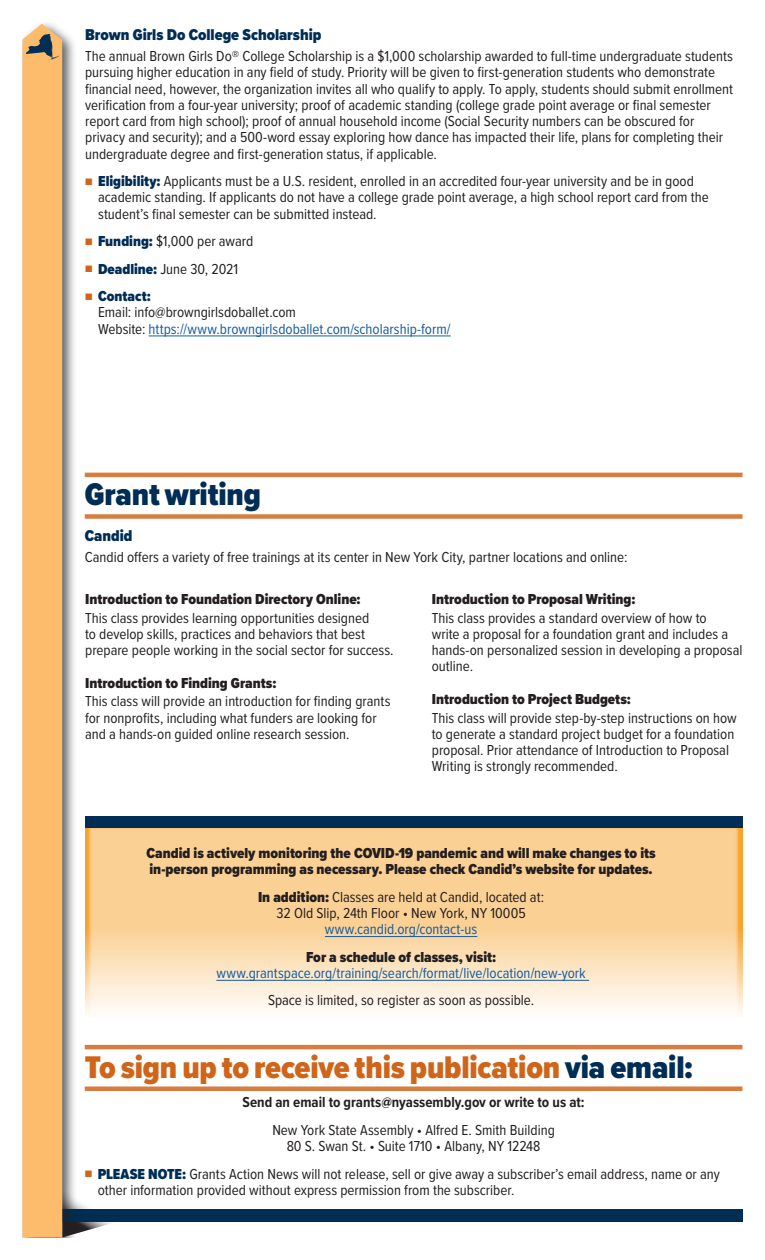
<style>
.page{position:relative;width:765px;height:1260px;background:#fff}
.page>*{position:absolute;margin:0;border:0;box-sizing:border-box;transform-origin:0 0}
.t1{font:900 32.5px "Proxima Nova Cond";letter-spacing:-.005em;color:#d06419}
.t2{font:900 32.5px "Proxima Nova Cond";letter-spacing:-.005em;color:#002d55}
.t3{font:900 16.25px "Proxima Nova Cond";color:#002d55}
.t4{font:15px/16.2px "Proxima Nova Cond";color:#231f20}
.t5{font:900 15px/16.2px "Proxima Nova Cond";color:#231f20}
.t6{font:15px/16.2px "Proxima Nova Cond";color:#175d9e}
.t7{font:700 15px "Proxima Nova Cond";color:#231f20}
.s1{font-size:11.25px;color:#d06419}
.s2{font-weight:900;color:#002d55}
.s3{color:#231f20}
.s4{font-weight:900}
.s5{color:#002d55}
</style>
<div class="page">
<svg style="left:77px;top:1201px;width:43px;height:33px"></svg>
<div style="left:37px;top:1210px;width:705px;height:12px;background:#002d55"></div>
<div style="left:22px;top:22px;width:55px;height:1216px;background:#231f20;opacity:.75"></div>
<svg style="left:22px;top:24px;width:40px;height:1213px;background:#f8bd71"></svg>
<svg style="left:41px;top:34px;width:9px;height:4px"></svg>
<div style="left:85px;top:823px;width:657px;height:196px;background:linear-gradient(to right,#fefefe,#fefefe)"></div>
<div style="left:87px;top:825px;width:653px;height:191px;background:#fff;opacity:.5"></div>
<div style="left:85px;top:816px;width:657px;height:12px;background:#002d55"></div>
<hr style="left:85px;top:473px;width:658px;height:4px;background:#d97d3e">
<div style="left:85px;top:514px;width:658px;height:5px;background:#d97d3e"></div>
<hr style="left:85px;top:1045px;width:658px;height:4px;background:#d97d3e">
<hr style="left:85px;top:1087px;width:658px;height:4px;background:#d97d3e">
<hr style="left:325px;top:936px;width:152px;height:1px;background:#175d9e">
<hr style="left:216px;top:980px;width:373px;height:1px;background:#175d9e">
<hr style="left:149px;top:336px;width:302px;height:1px;background:#175d9e">
<p class="t3" style="left:85px;top:23px;width:238px">Brown Girls Do College Scholarship</p>
<p class="t4" style="left:85px;top:47px;width:649px">The annual Brown Girls Do® College Scholarship is a $1,000 scholarship awarded to full-time undergraduate students pursuing higher education in any field of study. Priority will be given to first-generation students who demonstrate financial need, however, the organization invites all who qualify to apply. To apply, students should submit enrollment verification from a four-year university; proof of academic standing (college grade point average or final semester report card from high school); proof of annual household income (Social Security numbers can be obscured for privacy and security); and a 500-word essay exploring how dance has impacted their life, plans for completing their undergraduate degree and first-generation status, if applicable.</p>
<p class="t4" style="left:98px;top:172px;width:612px;text-indent:-13px"><span class="s1">■</span> <span class="s2">Eligibility:</span> Applicants must be a U.S. resident, enrolled in an accredited four-year university and be in good academic standing. If applicants do not have a college grade point average, a high school report card from the student’s final semester can be submitted instead.</p>
<p class="t4" style="left:85px;top:232px;width:170px"><span class="s1">■</span> <span class="s2">Funding:</span> $1,000 per award</p>
<p class="t4" style="left:85px;top:260px;width:155px"><span class="s1">■</span> <span class="s2">Deadline:</span> June 30, 2021</p>
<p class="t6" style="left:98px;top:287px;width:354px;text-indent:-13px"><span class="s1">■</span> <span class="s2">Contact:<br></span><span class="s3">Email: info@browngirlsdoballet.com<br>Website:</span> https://www.browngirlsdoballet.com/scholarship-form/</p>
<h1 class="t2" style="left:85px;top:471px;width:178px">Grant writing</h1>
<p class="t3" style="left:85px;top:524px;width:49px">Candid</p>
<p class="t4" style="left:85px;top:548px;width:544px">Candid offers a variety of free trainings at its center in New York City, partner locations and online:</p>
<p class="t5" style="left:85px;top:591px;width:277px">Introduction to Foundation Directory Online:</p>
<p class="t4" style="left:85px;top:609px;width:310px">This class provides learning opportunities designed<br>to develop skills, practices and behaviors that best prepare people working in the social sector for success.</p>
<p class="t5" style="left:85px;top:675px;width:193px">Introduction to Finding Grants:</p>
<p class="t4" style="left:85px;top:693px;width:307px">This class will provide an introduction for finding grants for nonprofits, including what funders are looking for and a hands-on guided online research session.</p>
<p class="t5" style="left:432px;top:591px;width:205px">Introduction to Proposal Writing:</p>
<p class="t4" style="left:432px;top:609px;width:312px">This class provides a standard overview of how to<br>write a proposal for a foundation grant and includes a hands-on personalized session in developing a proposal outline.</p>
<p class="t5" style="left:432px;top:691px;width:201px">Introduction to Project Budgets:</p>
<p class="t4" style="left:432px;top:709px;width:306px">This class will provide step-by-step instructions on how to generate a standard project budget for a foundation proposal. Prior attendance of Introduction to Proposal Writing is strongly recommended.</p>
<p class="t5" style="left:146px;top:845px;width:511px">Candid is actively monitoring the COVID-19 pandemic and will make changes to its in-person programming as necessary. Please check Candid’s website for updates.</p>
<p class="t4" style="left:258px;top:888px;width:288px;text-align:center"><span class="s4">In addition:</span> Classes are held at Candid, located at:<br>32 Old Slip, 24th Floor • New York, NY 10005</p>
<p class="t6" style="left:325px;top:920px;width:154px">www.candid.org/contact-us</p>
<p class="t5" style="left:306px;top:948px;width:192px">For a schedule of classes, visit:</p>
<p class="t6" style="left:216px;top:964px;width:371px">www.grantspace.org/training/search/format/live/location/new-york</p>
<p class="t4" style="left:268px;top:992px;width:268px">Space is limited, so register as soon as possible.</p>
<h1 class="t1" style="left:85px;top:1043px;width:610px">To sign up to receive this publication <span class="s5">via email:</span></h1>
<p class="t7" style="left:243px;top:1091px;width:344px">Send an email to grants@nyassembly.gov or write to us at:</p>
<p class="t4" style="left:272px;top:1121px;width:284px;text-align:center">New York State Assembly • Alfred E. Smith Building<br>80 S. Swan St. • Suite 1710 • Albany, NY 12248</p>
<p class="t4" style="left:98px;top:1165px;width:624px;text-indent:-13px"><span class="s1">■</span> <span class="s2">PLEASE NOTE:</span> Grants Action News will not release, sell or give away a subscriber’s email address, name or any other information provided without express permission from the subscriber.</p>
</div>
